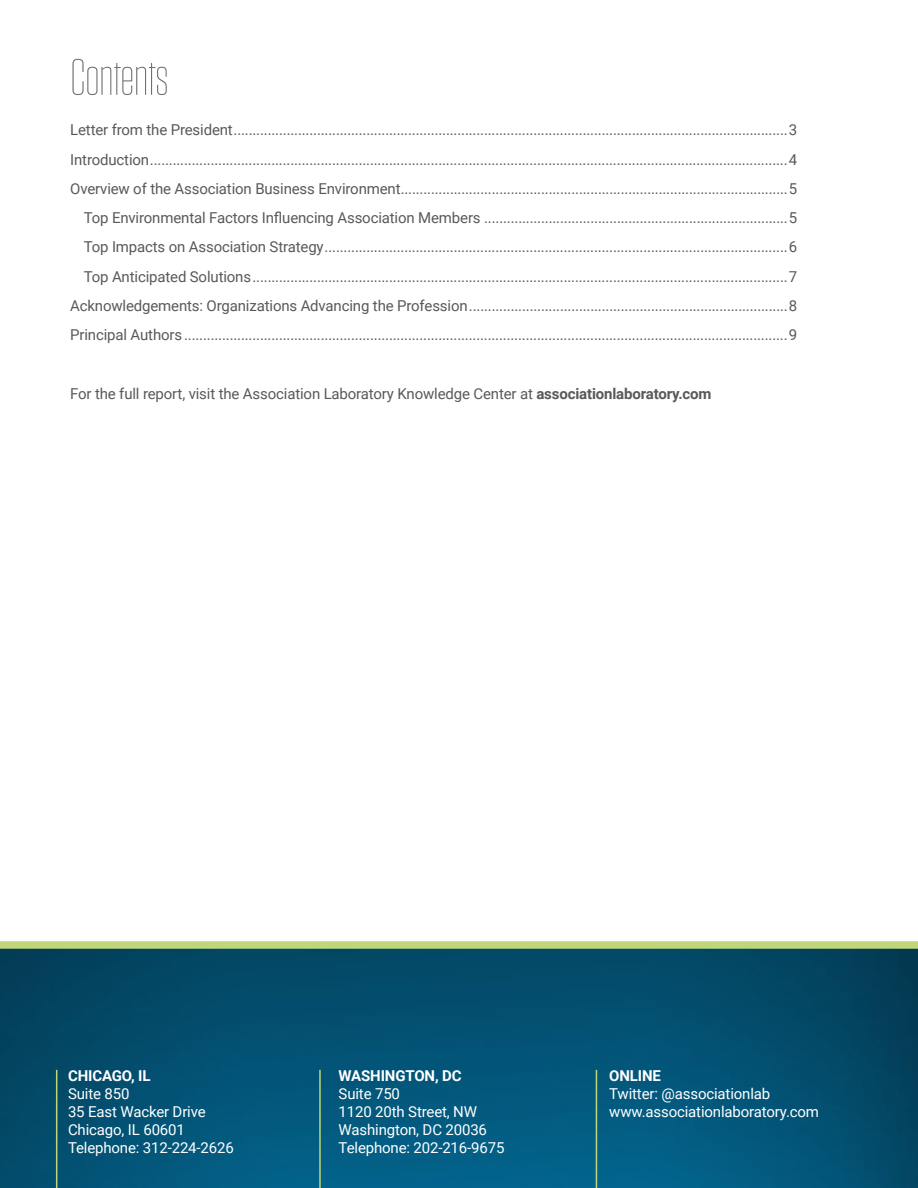
<style>
.page{position:relative;width:918px;height:1188px;background:#fff}
.page>*{position:absolute;margin:0;border:0;box-sizing:border-box;transform-origin:0 0}
.t1{font:200 51px "Tungsten Narrow";letter-spacing:-.01em;color:#6e7171}
.t2{font:15px/29.2px "Roboto";letter-spacing:-.01em;color:#58595b;text-align:right}
.t3{font:15px/18px "Roboto";letter-spacing:-.01em;color:#fff}
.t4{font:700 15px "Roboto";letter-spacing:-.01em;color:#fff}
.s1{font-weight:700}
</style>
<div class="page">
<svg style="left:0;top:941px;width:918px;height:247px;background:#095472"></svg>
<hr style="left:56px;top:1070px;width:1px;height:118px;background:#bfd67a">
<hr style="left:319px;top:1070px;width:2px;height:118px;background:#bfd67a">
<hr style="left:596px;top:1070px;width:1px;height:118px;background:#bfd67a">
<h1 class="t1" style="left:70px;top:52px;width:100px">Contents</h1>
<p class="t2" style="left:70px;top:115px;width:728px">Letter from the President..................................................................................................................................................3<br>Introduction........................................................................................................................................................................4<br>Overview of the Association Business Environment......................................................................................................5<br>Top Environmental Factors Influencing Association Members ................................................................................5<br>Top Impacts on Association Strategy..........................................................................................................................6<br>Top Anticipated Solutions.............................................................................................................................................7<br>Acknowledgements: Organizations Advancing the Profession....................................................................................8<br>Principal Authors ...............................................................................................................................................................9</p>
<p class="t2" style="left:70px;top:378px;width:643px">For the full report, visit the Association Laboratory Knowledge Center at <span class="s1">associationlaboratory.com</span></p>
<p class="t4" style="left:68px;top:1065px;width:84px">CHICAGO, IL</p>
<p class="t3" style="left:68px;top:1084px;width:167px">Suite 850<br>35 East Wacker Drive<br>Chicago, IL 60601<br>Telephone: 312-224-2626</p>
<p class="t4" style="left:339px;top:1065px;width:124px">WASHINGTON, DC</p>
<p class="t3" style="left:339px;top:1084px;width:167px">Suite 750<br>1120 20th Street, NW<br>Washington, DC 20036<br>Telephone: 202-216-9675</p>
<p class="t4" style="left:609px;top:1065px;width:53px">ONLINE</p>
<p class="t3" style="left:609px;top:1084px;width:211px">Twitter: @associationlab www.associationlaboratory.com</p>
</div>
